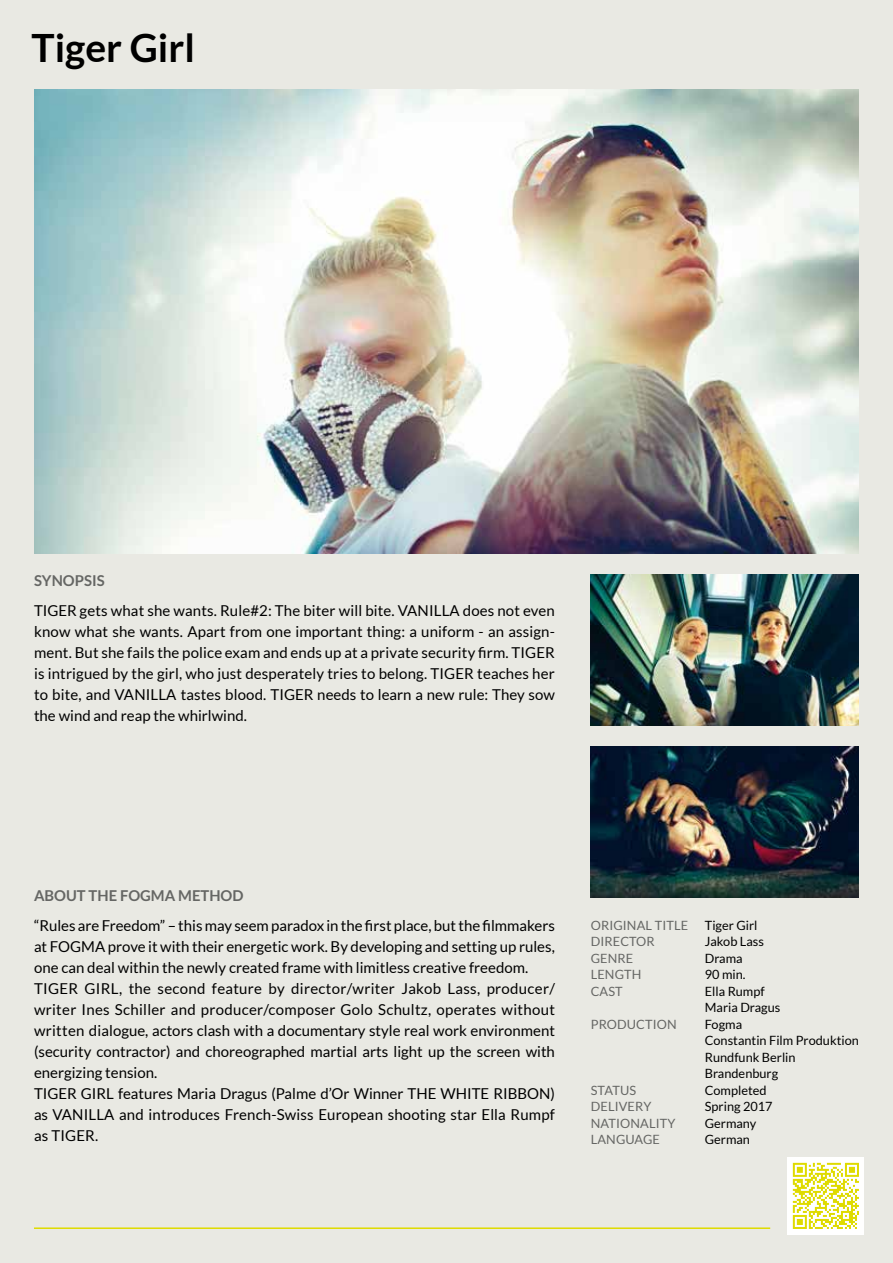
<style>
.page{position:relative;width:893px;height:1263px;background:#e9e9e3}
.page>*{position:absolute;margin:0;border:0;box-sizing:border-box;transform-origin:0 0}
.t1{font:700 39px "Lato";color:#000}
.t2{font:15px/21px "Lato";color:#000;text-align:justify}
.t3{font:700 15px "Lato";color:#656664}
.t4{font:12.75px/16.5px "Lato";color:#000}
.t5{font:12.75px/16.5px "Lato";letter-spacing:.01em;color:#656664}
</style>
<div class="page">
<img style="left:34px;top:89px;width:825px;height:464px">
<img style="left:591px;top:575px;width:268px;height:151px">
<img style="left:591px;top:747px;width:268px;height:150px">
<hr style="left:34px;top:1227px;width:736px;height:2px;background:#dfdb00">
<div style="left:788px;top:1157px;width:76px;height:77px;background:#fff"></div>
<svg style="left:793px;top:1163px;width:66px;height:66px"></svg>
<h1 class="t1" style="left:31px;top:25px;width:165px">Tiger Girl</h1>
<p class="t3" style="left:34px;top:572px;width:72px">SYNOPSIS</p>
<p class="t2" style="left:34px;top:600px;width:522px">TIGER gets what she wants. Rule#2: The biter will bite. VANILLA does not even know what she wants. Apart from one important thing: a uniform - an assign&shy;ment. But she fails the police exam and ends up at a private security firm. TIGER is intrigued by the girl, who just desperately tries to belong. TIGER teaches her to bite, and VANILLA tastes blood. TIGER needs to learn a new rule: They sow the wind and reap the whirlwind.</p>
<p class="t3" style="left:34px;top:887px;width:211px">ABOUT THE FOGMA METHOD</p>
<p class="t2" style="left:34px;top:915px;width:522px;text-align:left">“Rules are Freedom” – this may seem paradox in the first place, but the filmmakers at FOGMA prove it with their energetic work. By developing and setting up rules, one can deal within the newly created frame with limitless creative freedom.<br>TIGER GIRL, the second feature by director/writer Jakob Lass, producer/ writer Ines Schiller and producer/composer Golo Schultz, operates without written dialogue, actors clash with a documentary style real work environment (security contractor) and choreographed martial arts light up the screen with energizing tension.<br>TIGER GIRL features Maria Dragus (Palme d’Or Winner THE WHITE RIBBON) as VANILLA and introduces French-Swiss European shooting star Ella Rumpf as TIGER.</p>
<p class="t4" style="left:705px;top:917px;width:156px">Tiger Girl<br>Jakob Lass<br>Drama<br>90 min.<br>Ella Rumpf<br>Maria Dragus<br>Fogma<br>Constantin Film Produktion<br>Rundfunk Berlin<br>Brandenburg<br>Completed<br>Spring 2017<br>Germany<br>German</p>
<p class="t5" style="left:591px;top:917px;width:99px">ORIGINAL TITLE<br>DIRECTOR<br>GENRE<br>LENGTH<br>CAST</p>
<p class="t5" style="left:591px;top:1016px;width:87px">PRODUCTION</p>
<p class="t5" style="left:591px;top:1082px;width:86px">STATUS<br>DELIVERY<br>NATIONALITY<br>LANGUAGE</p>
</div>
